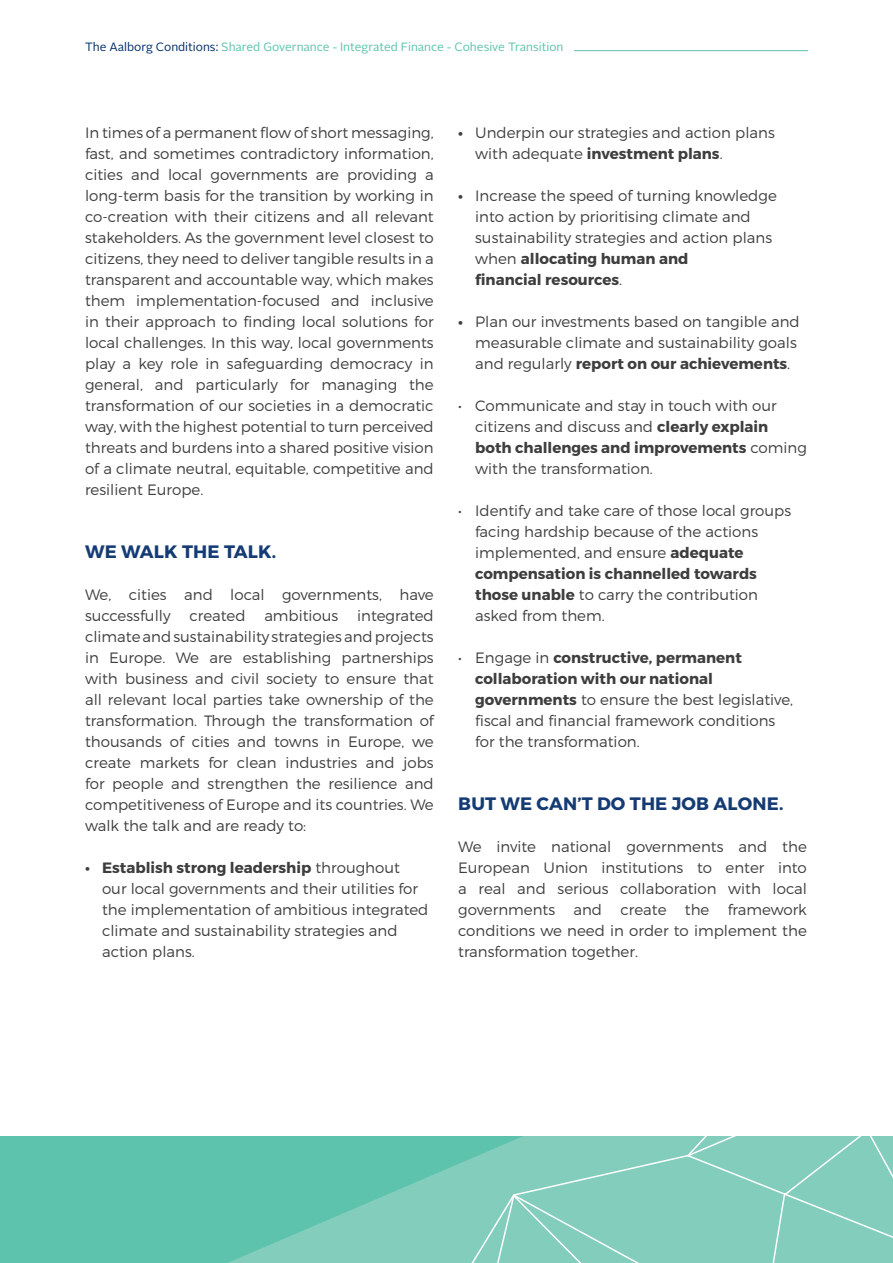
<style>
.page{position:relative;width:893px;height:1263px;background:#fff}
.page>*{position:absolute;margin:0;border:0;box-sizing:border-box;transform-origin:0 0}
.Fließtext{font:700 18px "Montserrat";letter-spacing:.01em;color:#153b74}
.Fließtext-2{font:300 15px/21px "Montserrat";color:#3e3e3f}
.t1{font:12px "Alright Sans";color:#5dc3ad}
.s1{color:#002e6b}
.s2{font-weight:700}
</style>
<div class="page">
<div style="left:0;top:595px;width:893px;height:668px;background:#5dc3ad"></div>
<svg style="left:227px;top:1135px;width:180px;height:128px"></svg>
<div style="left:0;top:0;width:893px;height:1135px;background:#fff"></div>
<hr style="left:574px;top:50px;width:234px;height:1px;background:#5dc3ad">
<svg style="left:407px;top:1135px;width:105px;height:128px"></svg>
<div style="left:512px;top:1135px;width:381px;height:128px;background:#82cdbc"></div>
<p class="t1" style="left:85px;top:39px;width:480px"><span class="s1">The Aalborg Conditions:</span> Shared Governance - Integrated Finance - Cohesive Transition</p>
<p class="Fließtext-2" style="left:85px;top:122px;width:350px;text-align:justify">In times of a permanent flow of short messaging, fast, and sometimes contradictory information, cities and local governments are providing a long-term basis for the transition by working in co-creation with their citizens and all relevant stakeholders. As the government level closest to citizens, they need to deliver tangible results in a transparent and accountable way, which makes them implementation-focused and inclusive in their approach to finding local solutions for local challenges. In this way, local governments play a key role in safeguarding democracy in general, and particularly for managing the transformation of our societies in a democratic way, with the highest potential to turn perceived threats and burdens into a shared positive vision of a climate neutral, equitable, competitive and resilient Europe.</p>
<p class="Fließtext" style="left:85px;top:540px;width:192px">WE WALK THE TALK.</p>
<p class="Fließtext-2" style="left:85px;top:584px;width:350px">We, cities and local governments, have successfully</p>
<p class="Fließtext-2" style="left:85px;top:605px;width:350px;text-align:justify;text-indent:272px">integrated climate and sustainability strategies and projects in Europe. We are establishing partnerships with business and civil society to ensure that all relevant local parties take ownership of the transformation. Through the transformation of thousands of cities and towns in Europe, we create markets for clean industries and jobs for people and strengthen the resilience and competitiveness of Europe and its countries. We walk the talk and are ready to:</p>
<p class="Fließtext-2" style="left:102px;top:857px;width:328px;text-indent:-17px"><span class="s2">• Establish strong leadership</span> throughout<br>our local governments and their utilities for the implementation of ambitious integrated climate and sustainability strategies and action plans.</p>
<p class="Fließtext-2" style="left:189px;top:605px;width:58px">created</p>
<p class="Fließtext-2" style="left:264px;top:605px;width:76px">ambitious</p>
<p class="Fließtext-2" style="left:475px;top:122px;width:301px;text-indent:-17px"><span class="s2">•</span> Underpin our strategies and action plans with adequate <span class="s2">investment plans</span>.</p>
<p class="Fließtext-2" style="left:475px;top:185px;width:303px;text-indent:-17px"><span class="s2">•</span> Increase the speed of turning knowledge into action by prioritising climate and sustainability strategies and action plans when <span class="s2">allocating human and<br>financial resources</span>.</p>
<p class="Fließtext-2" style="left:475px;top:311px;width:326px;text-indent:-17px"><span class="s2">•</span> Plan our investments based on tangible and measurable climate and sustainability goals and regularly <span class="s2">report on our achievements</span>.</p>
<p class="Fließtext-2" style="left:475px;top:395px;width:333px;text-indent:-17px">• Communicate and stay in touch with our citizens and discuss and <span class="s2">clearly explain both challenges and improvements</span> coming with the transformation.</p>
<p class="Fließtext-2" style="left:475px;top:500px;width:318px;text-indent:-17px">• Identify and take care of those local groups facing hardship because of the actions implemented, and ensure <span class="s2">adequate compensation is channelled towards those unable</span> to carry the contribution asked from them.</p>
<p class="Fließtext-2" style="left:475px;top:647px;width:320px;text-indent:-17px">• Engage in <span class="s2">constructive, permanent collaboration with our national governments</span> to ensure the best legislative, fiscal and financial framework conditions for the transformation.</p>
<p class="Fließtext" style="left:458px;top:792px;width:327px">BUT WE CAN’T DO THE JOB ALONE.</p>
<p class="Fließtext-2" style="left:458px;top:836px;width:350px;text-align:justify">We invite national governments and the European Union institutions to enter into a real and serious collaboration with local governments and create the framework conditions we need in order to implement the transformation together.</p>
</div>
